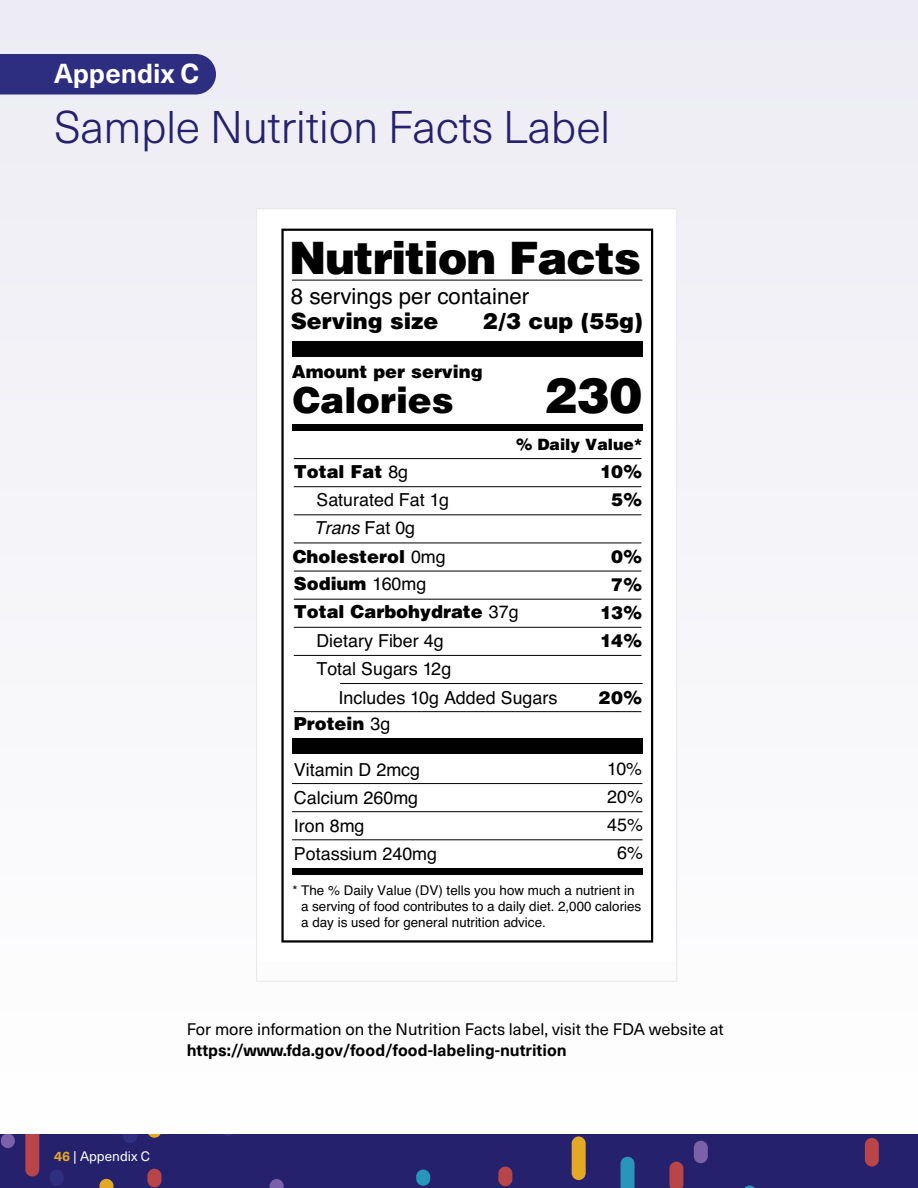
<style>
.page{position:relative;width:918px;height:1188px;background:#fff}
.page>*{position:absolute;margin:0;border:0;box-sizing:border-box;transform-origin:0 0}
.t1{font:900 49.2px "Helvetica LT Std";color:#010101}
.t2{font:300 45px "Neue Haas Unica Pro";letter-spacing:-.01em;color:#25216d}
.t3{font:900 44.7px "Helvetica LT Std";letter-spacing:-.025em;color:#010101}
.t4{font:900 35.85px "Helvetica LT Std";color:#010101}
.t5{font:700 27px "Neue Haas Unica Pro";color:#fff}
.t6{font:900 22.35px "Helvetica LT Std";color:#000}
.t7{font:22.35px "Helvetica";color:#000}
.t8{font:17.85px/27.9px "Helvetica";color:#010101;text-align:center}
.t9{font:900 17.85px/27.5px "Helvetica LT Std";color:#010101}
.t10{font:italic 17.85px "Helvetica";color:#010101}
.t11{font:16.5px/21px "Neue Haas Unica Pro";color:#000}
.t12{font:900 15.6px "Helvetica LT Std";color:#010101}
.t13{font:13.5px "Neue Haas Unica Pro";color:#fff}
.t14{font:13.35px/15.6px "Helvetica";color:#010101}
.s1{font-family:"Helvetica";font-weight:400}
.s2{font-style:normal}
.s3{color:#020202}
.s4{font-weight:700;color:#e5a924}
.s5{font-weight:700}
</style>
<div class="page">
<div style="left:0;top:0;width:918px;height:1134px;background:#f5f5f9"></div>
<div style="left:0;top:54px;width:216px;height:40px;background:#2e2e81"></div>
<div style="left:257px;top:209px;width:420px;height:752px;background:#fff"></div>
<svg style="left:281px;top:229px;width:372px;height:714px"></svg>
<div style="left:292px;top:341px;width:350px;height:15px;background:#010101"></div>
<div style="left:292px;top:424px;width:350px;height:6px;background:#010101"></div>
<div style="left:292px;top:738px;width:351px;height:15px;background:#010101"></div>
<div style="left:292px;top:868px;width:350px;height:7px;background:#010101"></div>
<hr style="left:292px;top:280px;width:350px;height:1px;background:#000">
<hr style="left:340px;top:683px;width:303px;height:1px;background:#000">
<hr style="left:294px;top:458px;width:347px;height:1px;background:#000">
<hr style="left:294px;top:486px;width:347px;height:1px;background:#000">
<hr style="left:294px;top:514px;width:347px;height:1px;background:#000">
<hr style="left:294px;top:543px;width:347px;height:1px;background:#000">
<hr style="left:294px;top:571px;width:347px;height:1px;background:#000">
<hr style="left:294px;top:599px;width:347px;height:1px;background:#000">
<hr style="left:294px;top:627px;width:347px;height:1px;background:#000">
<hr style="left:294px;top:655px;width:347px;height:1px;background:#000">
<hr style="left:294px;top:711px;width:347px;height:1px;background:#000">
<hr style="left:292px;top:783px;width:351px;height:1px;background:#000">
<hr style="left:292px;top:839px;width:351px;height:1px;background:#000">
<hr style="left:292px;top:811px;width:351px;height:1px;background:#000">
<div style="left:0;top:1134px;width:918px;height:54px;background:#25216d"></div>
<svg style="left:148px;top:1134px;width:13px;height:4px"></svg>
<svg style="left:223px;top:1134px;width:9px;height:2px"></svg>
<svg style="left:25px;top:1134px;width:14px;height:42px"></svg>
<svg style="left:270px;top:1179px;width:14px;height:9px"></svg>
<svg style="left:99px;top:1179px;width:14px;height:9px"></svg>
<div style="left:1px;top:1134px;width:14px;height:14px;background:#7a61aa;border-radius:7px"></div>
<svg style="left:123px;top:1134px;width:14px;height:9px"></svg>
<div style="left:147px;top:1169px;width:14px;height:18px;background:#b84648;border-radius:7px"></div>
<div style="left:50px;top:1170px;width:14px;height:16px;background:#2f2f80;border-radius:7px"></div>
<div style="left:416px;top:1170px;width:14px;height:16px;background:#2995ba;border-radius:7px"></div>
<div style="left:572px;top:1136px;width:14px;height:44px;background:#e4a924;border-radius:7px"></div>
<div style="left:498px;top:1167px;width:14px;height:19px;background:#b84648;border-radius:7px"></div>
<div style="left:865px;top:1138px;width:14px;height:29px;background:#b84648;border-radius:7px"></div>
<svg style="left:669px;top:1162px;width:14px;height:26px"></svg>
<div style="left:694px;top:1141px;width:14px;height:22px;background:#7a61aa;border-radius:7px"></div>
<svg style="left:621px;top:1157px;width:14px;height:31px"></svg>
<svg style="left:744px;top:1185px;width:11px;height:3px"></svg>
<h2 class="t5" style="left:54px;top:57px;width:147px">Appendix C</h2>
<h2 class="t2" style="left:54px;top:101px;width:558px">Sample Nutrition Facts Label</h2>
<h3 class="t3" style="left:289px;top:228px;width:354px">Nutrition Facts</h3>
<h3 class="t7" style="left:291px;top:279px;width:240px">8 servings per container</h3>
<h3 class="t6" style="left:291px;top:306px;width:149px">Serving size</h3>
<h3 class="t6" style="left:482px;top:306px;width:162px">2/3 cup (55g)</h3>
<h3 class="t9" style="left:292px;top:357px;width:192px">Amount per serving</h3>
<h3 class="t4" style="left:293px;top:376px;width:163px">Calories</h3>
<h1 class="t1" style="left:544px;top:363px;width:100px">230</h1>
<p class="t12" style="left:517px;top:434px;width:128px">% Daily Value*</p>
<h3 class="t9" style="left:294px;top:458px;width:116px">Total Fat <span class="s1">8g</span></h3>
<h3 class="t8" style="left:316px;top:486px;width:134px">Saturated Fat 1g</h3>
<h3 class="t9" style="left:293px;top:543px;width:227px">Cholesterol <span class="s1">0mg<br></span>Sodium <span class="s1">160mg<br></span>Total Carbohydrate <span class="s1">37g</span></h3>
<h3 class="t8" style="left:316px;top:628px;width:129px">Dietary Fiber 4g</h3>
<h3 class="t8" style="left:316px;top:656px;width:136px">Total Sugars 12g</h3>
<h3 class="t8" style="left:339px;top:684px;width:220px">Includes 10g Added Sugars</h3>
<h3 class="t9" style="left:294px;top:709px;width:98px">Protein <span class="s1">3g</span></h3>
<h3 class="t8" style="left:294px;top:756px;width:145px;text-align:left">Vitamin D 2mcg<br>Calcium 260mg<br>Iron 8mg<br>Potassium 240mg</h3>
<h3 class="t10" style="left:314px;top:514px;width:103px">Trans <span class="s2">Fat 0g</span></h3>
<h3 class="t9" style="left:600px;top:458px;width:43px">10%</h3>
<h3 class="t9" style="left:611px;top:485px;width:32px">5%</h3>
<h3 class="t9" style="left:611px;top:542px;width:33px;line-height:28.2px">0%<br>7%</h3>
<h3 class="t9" style="left:600px;top:599px;width:43px">13%</h3>
<h3 class="t9" style="left:600px;top:627px;width:43px">14%</h3>
<h3 class="t9" style="left:598px;top:684px;width:45px">20%</h3>
<h3 class="t8" style="left:607px;top:756px;width:37px">10%<br>20%<br>45%<br>6%</h3>
<p class="t14" style="left:301px;top:883px;width:341px;text-indent:-9px"><span class="s3">*</span> The % Daily Value (DV) tells you how much a nutrient in a serving of food contributes to a daily diet. 2,000 calories a day is used for general nutrition advice.</p>
<p class="t13" style="left:54px;top:1148px;width:98px"><span class="s4">46</span> | Appendix C</p>
<p class="t11" style="left:187px;top:1019px;width:539px">For more information on the Nutrition Facts label, visit the FDA website at <span class="s5">https://www.fda.gov/food/food-labeling-nutrition</span></p>
</div>
